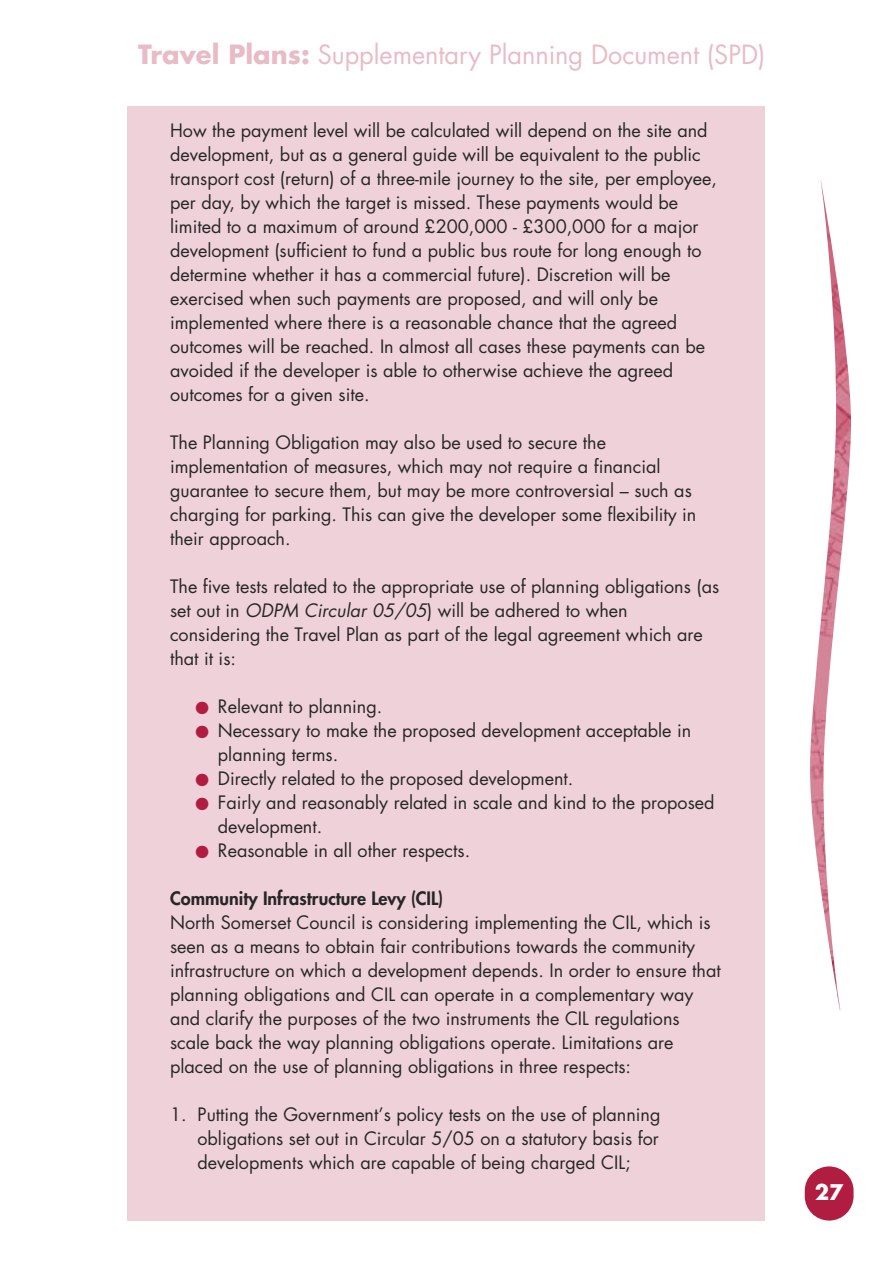
<style>
.page{position:relative;width:893px;height:1263px;background:#fff}
.page>*{position:absolute;margin:0;border:0;box-sizing:border-box;transform-origin:0 0}
.t1{font:25.8px "Futura LT";color:#e8bbc6}
.t2{font:700 21px "Futura LT";color:#fff}
.t3{font:18px/24px "Futura LT";color:#272627}
.t4{font:800 18px "Futura LT";color:#272627}
.s1{font-weight:700}
.s2{font-style:italic}
</style>
<div class="page">
<div style="left:128px;top:106px;width:637px;height:1114px;background:#efd2d9"></div>
<img style="left:810px;top:181px;width:41px;height:829px">
<div style="left:805px;top:1166px;width:48px;height:54px;background:#b11c41;border-radius:24px"></div>
<h1 class="t1" style="left:138px;top:43px;width:629px"><span class="s1">Travel Plans:</span> Supplementary Planning Document (SPD)</h1>
<p class="t3" style="left:170px;top:120px;width:549px">How the payment level will be calculated will depend on the site and development, but as a general guide will be equivalent to the public transport cost (return) of a three-mile journey to the site, per employee, per day, by which the target is missed. These payments would be limited to a maximum of around £200,000 - £300,000 for a major development (sufficient to fund a public bus route for long enough to determine whether it has a commercial future). Discretion will be exercised when such payments are proposed, and will only be implemented where there is a reasonable chance that the agreed outcomes will be reached. In almost all cases these payments can be avoided if the developer is able to otherwise achieve the agreed outcomes for a given site.</p>
<p class="t3" style="left:170px;top:432px;width:528px">The Planning Obligation may also be used to secure the implementation of measures, which may not require a financial guarantee to secure them, but may be more controversial – such as charging for parking. This can give the developer some flexibility in their approach.</p>
<p class="t3" style="left:170px;top:576px;width:551px">The five tests related to the appropriate use of planning obligations (as set out in <span class="s2">ODPM Circular 05/05</span>) will be adhered to when considering the Travel Plan as part of the legal agreement which are that it is:</p>
<p class="t3" style="left:218px;top:696px;width:166px">Relevant to planning.</p>
<p class="t3" style="left:218px;top:720px;width:475px">Necessary to make the proposed development acceptable in</p>
<p class="t3" style="left:218px;top:744px;width:122px">planning terms.</p>
<p class="t3" style="left:218px;top:768px;width:357px">Directly related to the proposed development.</p>
<p class="t3" style="left:218px;top:792px;width:498px">Fairly and reasonably related in scale and kind to the proposed</p>
<p class="t3" style="left:218px;top:816px;width:106px">development.</p>
<p class="t3" style="left:218px;top:840px;width:254px">Reasonable in all other respects.</p>
<p class="t4" style="left:170px;top:892px;width:275px">Community Infrastructure Levy (CIL)</p>
<p class="t3" style="left:170px;top:912px;width:552px">North Somerset Council is considering implementing the CIL, which is seen as a means to obtain fair contributions towards the community infrastructure on which a development depends. In order to ensure that planning obligations and CIL can operate in a complementary way and clarify the purposes of the two instruments the CIL regulations scale back the way planning obligations operate. Limitations are placed on the use of planning obligations in three respects:</p>
<p class="t3" style="left:197px;top:1104px;width:464px;text-align:justify;text-indent:-27px">1. Putting the Government’s policy tests on the use of planning obligations set out in Circular 5/05 on a statutory basis for developments which are capable of being charged CIL;</p>
<p class="t2" style="left:815px;top:1182px;width:30px">27</p>
</div>
